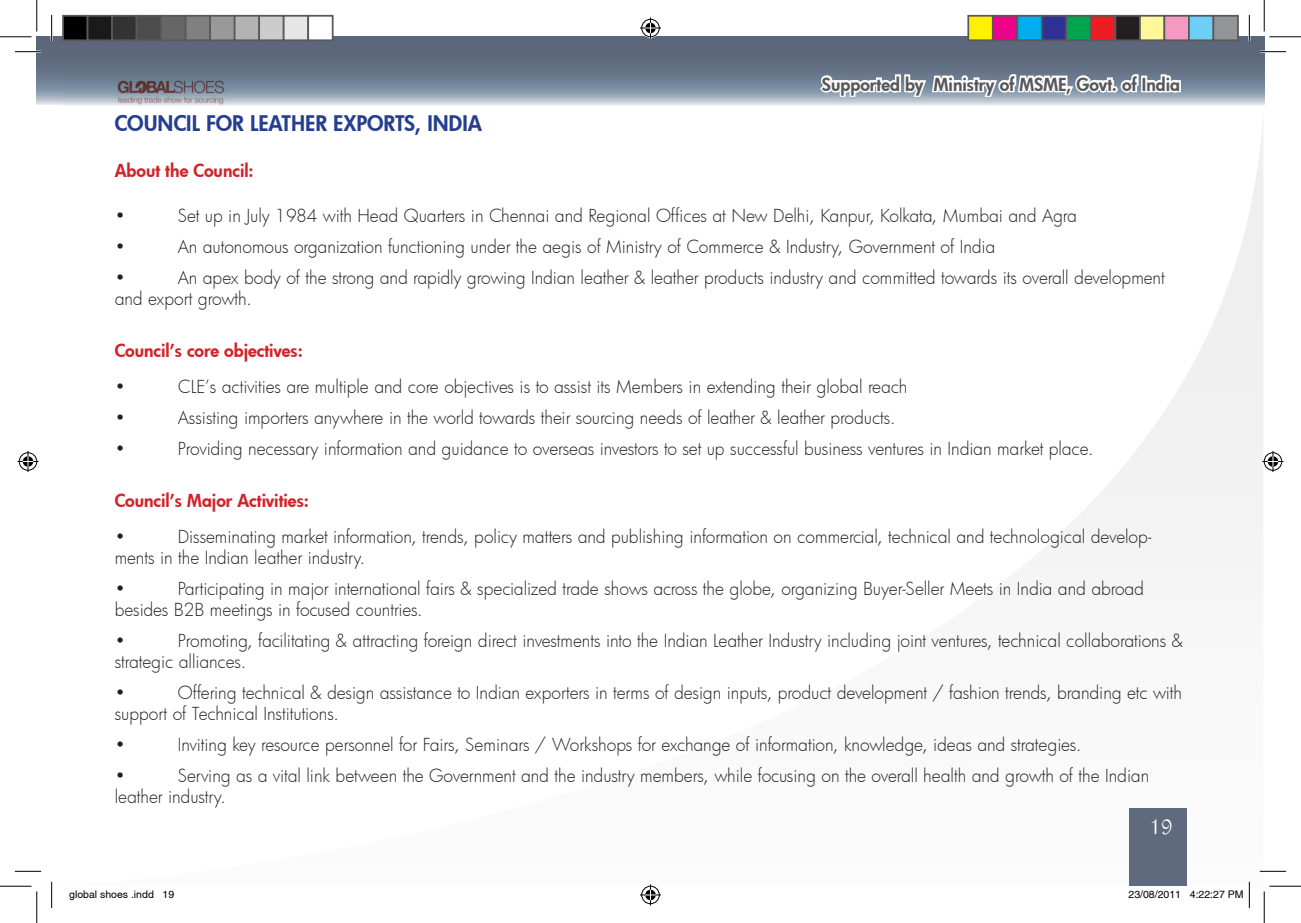
<style>
.page{position:relative;width:1301px;height:923px;background:#fff}
.page>*{position:absolute;margin:0;border:0;box-sizing:border-box;transform-origin:0 0}
.t1{font:31.5px "French Script";color:#fff}
.t2{font:800 21px "Futura";color:#253f8e}
.t3{font:300 17.5px/21px "Futura";letter-spacing:-.005em;color:#231f20}
.t4{font:800 17.5px "Futura";color:#d1232a}
.t5{font:800 17.5px "Futura";color:#57585a}
.t6{font:10.5px "Helvetica";color:#000}
</style>
<div class="page">
<svg style="left:1023px;top:123px;width:240px;height:763px"></svg>
<svg style="left:37px;top:37px;width:26px;height:68px"></svg>
<svg style="left:63px;top:37px;width:1201px;height:69px"></svg>
<div style="left:1128px;top:808px;width:58px;height:78px;background:#5f6a7e"></div>
<img style="left:101px;top:67px;width:148px;height:39px">
<svg style="left:818px;top:63px;width:364px;height:43px"></svg>
<hr style="left:15px;top:51px;width:26px;height:2px;background:#fff">
<hr style="left:1259px;top:51px;width:26px;height:2px;background:#fff">
<hr style="left:1259px;top:870px;width:26px;height:2px;background:#fff">
<hr style="left:51px;top:15px;width:2px;height:26px;background:#fff">
<hr style="left:1248px;top:15px;width:2px;height:26px;background:#fff">
<hr style="left:1248px;top:881px;width:2px;height:26px;background:#fff">
<svg style="left:15px;top:51px;width:26px;height:1px"></svg>
<svg style="left:1259px;top:51px;width:26px;height:1px"></svg>
<svg style="left:15px;top:870px;width:26px;height:1px"></svg>
<svg style="left:1260px;top:870px;width:25px;height:1px"></svg>
<svg style="left:51px;top:15px;width:1px;height:26px"></svg>
<svg style="left:51px;top:881px;width:1px;height:26px"></svg>
<svg style="left:1248px;top:15px;width:1px;height:26px"></svg>
<hr style="left:0;top:36px;width:32px;height:1px;background:#000">
<hr style="left:1269px;top:36px;width:31px;height:1px;background:#000">
<hr style="left:0;top:885px;width:32px;height:1px;background:#000">
<hr style="left:1269px;top:885px;width:31px;height:1px;background:#000">
<hr style="left:36px;top:0;width:1px;height:32px;background:#000">
<hr style="left:36px;top:891px;width:1px;height:31px;background:#000">
<hr style="left:1263px;top:0;width:1px;height:32px;background:#000">
<hr style="left:1263px;top:891px;width:1px;height:31px;background:#000">
<svg style="left:640px;top:18px;width:21px;height:21px"></svg>
<svg style="left:640px;top:884px;width:21px;height:21px"></svg>
<svg style="left:18px;top:451px;width:21px;height:21px"></svg>
<svg style="left:1262px;top:451px;width:21px;height:21px"></svg>
<div style="left:63px;top:16px;width:25px;height:24px;background:#000"></div>
<div style="left:62px;top:15px;width:26px;height:26px;border:2px solid #595959"></div>
<div style="left:88px;top:16px;width:24px;height:24px;background:#1a1a1a"></div>
<div style="left:87px;top:15px;width:26px;height:26px;border:2px solid #595959"></div>
<div style="left:112px;top:16px;width:25px;height:24px;background:#333"></div>
<div style="left:111px;top:15px;width:26px;height:26px;border:2px solid #595959"></div>
<div style="left:137px;top:16px;width:24px;height:24px;background:#4d4d4d"></div>
<div style="left:136px;top:15px;width:26px;height:26px;border:2px solid #595959"></div>
<div style="left:161px;top:16px;width:25px;height:24px;background:#666"></div>
<div style="left:160px;top:15px;width:26px;height:26px;border:2px solid #595959"></div>
<div style="left:186px;top:16px;width:24px;height:24px;background:#808080"></div>
<div style="left:185px;top:15px;width:26px;height:26px;border:2px solid #595959"></div>
<div style="left:210px;top:16px;width:25px;height:24px;background:#999"></div>
<div style="left:209px;top:15px;width:26px;height:26px;border:2px solid #595959"></div>
<div style="left:235px;top:16px;width:24px;height:24px;background:#b3b3b3"></div>
<div style="left:234px;top:15px;width:26px;height:26px;border:2px solid #595959"></div>
<div style="left:259px;top:16px;width:25px;height:24px;background:#ccc"></div>
<div style="left:258px;top:15px;width:26px;height:26px;border:2px solid #595959"></div>
<div style="left:284px;top:16px;width:24px;height:24px;background:#e6e6e6"></div>
<div style="left:283px;top:15px;width:26px;height:26px;border:2px solid #595959"></div>
<div style="left:308px;top:16px;width:25px;height:24px;background:#fff"></div>
<div style="left:307px;top:15px;width:26px;height:26px;border:2px solid #595959"></div>
<div style="left:968px;top:16px;width:24px;height:24px;background:#fff101"></div>
<div style="left:967px;top:15px;width:26px;height:26px;border:2px solid #595959"></div>
<div style="left:992px;top:16px;width:25px;height:24px;background:#ed028c"></div>
<div style="left:991px;top:15px;width:27px;height:26px;border:2px solid #595959"></div>
<div style="left:1017px;top:16px;width:24px;height:24px;background:#00aeef"></div>
<div style="left:1016px;top:15px;width:26px;height:26px;border:2px solid #595959"></div>
<div style="left:1041px;top:16px;width:25px;height:24px;background:#2e3092"></div>
<div style="left:1040px;top:15px;width:27px;height:26px;border:2px solid #595959"></div>
<div style="left:1066px;top:16px;width:24px;height:24px;background:#00a54f"></div>
<div style="left:1065px;top:15px;width:26px;height:26px;border:2px solid #595959"></div>
<div style="left:1090px;top:16px;width:25px;height:24px;background:#ee1d23"></div>
<div style="left:1089px;top:15px;width:27px;height:26px;border:2px solid #595959"></div>
<div style="left:1115px;top:16px;width:24px;height:24px;background:#231f20"></div>
<div style="left:1114px;top:15px;width:26px;height:26px;border:2px solid #595959"></div>
<div style="left:1139px;top:16px;width:25px;height:24px;background:#fff79a"></div>
<div style="left:1138px;top:15px;width:27px;height:26px;border:2px solid #595959"></div>
<div style="left:1164px;top:16px;width:24px;height:24px;background:#f499c2"></div>
<div style="left:1163px;top:15px;width:26px;height:26px;border:2px solid #595959"></div>
<div style="left:1188px;top:16px;width:25px;height:24px;background:#6bcff6"></div>
<div style="left:1187px;top:15px;width:27px;height:26px;border:2px solid #595959"></div>
<div style="left:1213px;top:16px;width:24px;height:24px;background:#939598"></div>
<div style="left:1212px;top:15px;width:26px;height:26px;border:2px solid #595959"></div>
<svg style="left:1189px;top:881px;width:60px;height:26px"></svg>
<p class="t5" style="left:822px;top:72px;width:359px">Supported by Ministry of MSME, Govt. of India</p>
<p class="t2" style="left:115px;top:109px;width:369px">COUNCIL FOR LEATHER EXPORTS, INDIA</p>
<p class="t4" style="left:115px;top:158px;width:140px">About the Council:</p>
<p class="t3" style="left:115px;top:205px;width:12px">•</p>
<p class="t3" style="left:178px;top:205px;width:900px">Set up in July 1984 with Head Quarters in Chennai and Regional Offices at New Delhi, Kanpur, Kolkata, Mumbai and Agra</p>
<p class="t3" style="left:115px;top:236px;width:12px">•</p>
<p class="t3" style="left:178px;top:236px;width:819px">An autonomous organization functioning under the aegis of Ministry of Commerce &amp; Industry, Government of India</p>
<p class="t3" style="left:115px;top:267px;width:12px">•</p>
<p class="t3" style="left:115px;top:267px;width:1051px;text-indent:63px">An apex body of the strong and rapidly growing Indian leather &amp; leather products industry and committed towards its overall development and export growth.</p>
<p class="t4" style="left:115px;top:339px;width:190px">Council’s core objectives:</p>
<p class="t3" style="left:115px;top:376px;width:12px">•</p>
<p class="t3" style="left:178px;top:376px;width:731px">CLE’s activities are multiple and core objectives is to assist its Members in extending their global reach</p>
<p class="t3" style="left:115px;top:407px;width:12px">•</p>
<p class="t3" style="left:178px;top:407px;width:719px">Assisting importers anywhere in the world towards their sourcing needs of leather &amp; leather products.</p>
<p class="t3" style="left:115px;top:437px;width:12px">•</p>
<p class="t3" style="left:178px;top:437px;width:917px">Providing necessary information and guidance to overseas investors to set up successful business ventures in Indian market place.</p>
<p class="t4" style="left:115px;top:488px;width:196px">Council’s Major Activities:</p>
<p class="t3" style="left:115px;top:525px;width:12px">•</p>
<p class="t3" style="left:115px;top:525px;width:1038px;text-indent:63px">Disseminating market information, trends, policy matters and publishing information on commercial, technical and technological develop&shy;ments in the Indian leather industry.</p>
<p class="t3" style="left:115px;top:577px;width:12px">•</p>
<p class="t3" style="left:115px;top:577px;width:1030px;text-indent:63px">Participating in major international fairs &amp; specialized trade shows across the globe, organizing Buyer-Seller Meets in India and abroad besides B2B meetings in focused countries.</p>
<p class="t3" style="left:115px;top:629px;width:12px">•</p>
<p class="t3" style="left:115px;top:629px;width:1069px;text-indent:63px">Promoting, facilitating &amp; attracting foreign direct investments into the Indian Leather Industry including joint ventures, technical collaborations &amp; strategic alliances.</p>
<p class="t3" style="left:115px;top:681px;width:12px">•</p>
<p class="t3" style="left:115px;top:681px;width:1068px;text-indent:63px">Offering technical &amp; design assistance to Indian exporters in terms of design inputs, product development / fashion trends, branding etc with support of Technical Institutions.</p>
<p class="t3" style="left:115px;top:733px;width:12px">•</p>
<p class="t3" style="left:178px;top:733px;width:905px">Inviting key resource personnel for Fairs, Seminars / Workshops for exchange of information, knowledge, ideas and strategies.</p>
<p class="t3" style="left:115px;top:764px;width:12px">•</p>
<p class="t3" style="left:115px;top:764px;width:1035px;text-indent:63px">Serving as a vital link between the Government and the industry members, while focusing on the overall health and growth of the Indian leather industry.</p>
<h1 class="t1" style="left:1149px;top:804px;width:24px">19</h1>
<p class="t6" style="left:69px;top:887px;width:107px">global shoes .indd 19</p>
<p class="t6" style="left:1128px;top:887px;width:116px">23/08/2011 4:22:27 PM</p>
</div>
